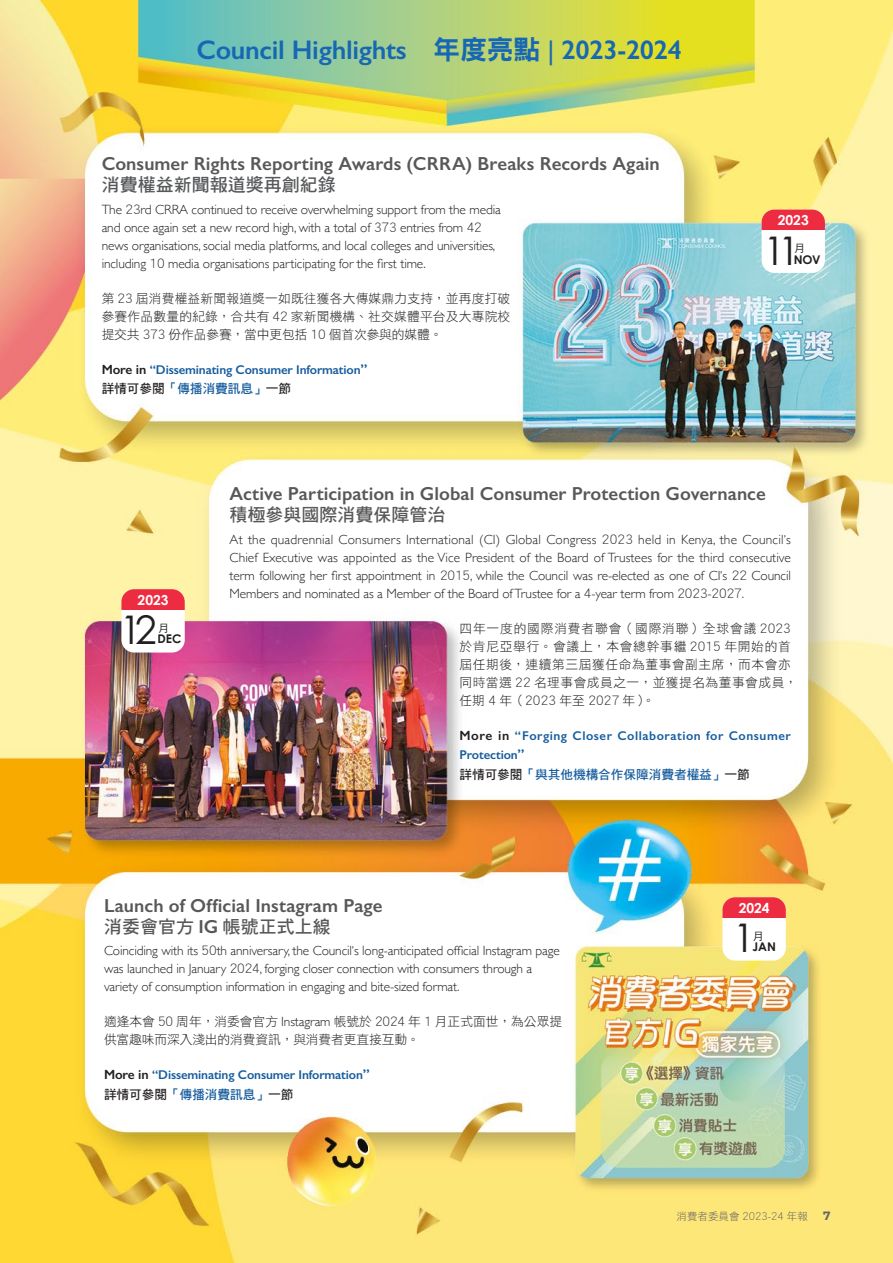
<style>
.page{position:relative;width:893px;height:1263px;background:#fff}
.page>*{position:absolute;margin:0;border:0;box-sizing:border-box;transform-origin:0 0}
.t1{font:39.45px "Century Gothic Pro";color:#231f20}
.A1_Chart_Head_12pt_Medium{font:600 27px "Gill Sans";letter-spacing:-.01em;color:#1768b4}
.Title_Lv1{font:600 18.9px "Gill Sans";letter-spacing:.005em;color:#57585a}
.Title_Lv1-2{font:18px "DF Hei HK W7";color:#57585a}
.t2{font:700 13.8px "Century Gothic Pro";color:#fff}
.Body_8_5pt{font:300 13.35px/18px "Gill Sans";letter-spacing:-.01em;color:#231f20}
.Body_8_5pt-2{font:12.75px/18px "DF Hei HK W3";letter-spacing:.045em;color:#231f20}
.Body_8_5pt-3{font:12.75px/18px "DF Hei HK W3";letter-spacing:.015em;color:#231f20;text-align:justify}
.Body_8_5pt_BOLD_no_space_after{font:600 12.75px "Gill Sans";letter-spacing:-.01em;color:#175d9e}
.Body_8_5pt-4{font:12.75px/18px "DF Hei HK W3";letter-spacing:-.01em;color:#231f20}
.Body_8_5pt_BOLD_no_space_after-2{font:600 12.75px/19.5px "Gill Sans";letter-spacing:.04em;color:#175d9e}
.Body_8_5pt_BOLD_no_space_after-3{font:12.75px "DF Hei HK W7";letter-spacing:-.01em;color:#175d9e}
.t3{font:700 12px "Century Gothic Pro";color:#231f20}
.t4{font:700 12px "Montserrat";color:#636366}
.t5{font:10.5px "DF Hei HK W3";color:#636366}
.t6{font:10.5px "DF Hei HK W5";color:#231f20}
.s1{font-family:"DF Hei HK W9";font-weight:400}
.s2{font-weight:400}
.s3{font-family:"DF Hei HK W3";font-weight:400;font-size:12.75px}
.s4{font-size:13.35px;color:#231f20}
.s5{font-size:14.1px}
.s6{color:#231f20}
.s7{font-size:12.75px}
.s8{font-family:"Gill Sans";font-weight:600;font-size:18.9px}
.s9{font-family:"Gill Sans";font-weight:300;font-size:13.35px}
.s10{font-family:"Gill Sans";font-weight:300;font-size:10.95px}
</style>
<div class="page">
<img style="left:0;top:0;width:893px;height:1263px">
<div style="left:762px;top:210px;width:63px;height:63px;background:#fff;border-radius:13px"></div>
<div style="left:762px;top:210px;width:63px;height:20px;background:#ed2c42"></div>
<div style="left:121px;top:589px;width:64px;height:63px;background:#fff;border-radius:13px"></div>
<div style="left:121px;top:589px;width:64px;height:21px;background:#ed2c42"></div>
<div style="left:722px;top:897px;width:64px;height:63px;background:#fff;border-radius:13px"></div>
<div style="left:722px;top:897px;width:64px;height:21px;background:#ed2c42"></div>
<h1 class="A1_Chart_Head_12pt_Medium" style="left:196px;top:33px;width:487px">Council Highlights <span class="s1">年度亮點</span> <span class="s2">|</span> 2023-2024</h1>
<h1 class="Title_Lv1" style="left:102px;top:153px;width:560px">Consumer Rights Reporting Awards (CRRA) Breaks Records Again</h1>
<h1 class="Title_Lv1-2" style="left:102px;top:175px;width:235px">消費權益新聞報道獎再創紀錄</h1>
<p class="Body_8_5pt" style="left:102px;top:200px;width:401px">The <span class="s3">23</span>rd CRRA continued to receive overwhelming support from the media and once again set a new record high, with a total of <span class="s3">373</span> entries from <span class="s3">42 </span>news organisations, social media platforms, and local colleges and universities, including <span class="s3">10</span> media organisations participating for the first time.</p>
<p class="Body_8_5pt-3" style="left:102px;top:289px;width:410px">第 23 屆消費權益新聞報道獎一如既往獲各大傳媒鼎力支持，並再度打破參賽作品數量的紀錄，合共有 42 家新聞機構、社交媒體平台及大專院校提交共 373 份作品參賽，當中更包括 10 個首次參與的媒體。</p>
<p class="Body_8_5pt_BOLD_no_space_after" style="left:102px;top:362px;width:267px"><span class="s4">More in</span> “Disseminating Consumer Information<span class="s5">”</span></p>
<p class="Body_8_5pt_BOLD_no_space_after-3" style="left:102px;top:382px;width:191px"><span class="s6">詳情可參閱</span>「傳播消費訊息」<span class="s6">一節</span></p>
<p class="t2" style="left:778px;top:212px;width:32px">2023</p>
<p class="t1" style="left:763px;top:226px;width:38px">11</p>
<p class="t6" style="left:795px;top:242px;width:12px">月</p>
<p class="t3" style="left:794px;top:252px;width:28px">NOV</p>
<p class="t2" style="left:138px;top:591px;width:32px">2023</p>
<p class="t1" style="left:120px;top:606px;width:38px">12</p>
<p class="t6" style="left:158px;top:622px;width:12px">月</p>
<p class="t3" style="left:158px;top:631px;width:25px">DEC</p>
<h1 class="Title_Lv1" style="left:230px;top:482px;width:538px">Active Participation in Global Consumer Protection Governance</h1>
<h1 class="Title_Lv1-2" style="left:230px;top:505px;width:218px">積極參與國際消費保障管治</h1>
<p class="Body_8_5pt" style="left:230px;top:530px;width:563px;text-align:justify">At the quadrennial Consumers International (CI) Global Congress <span class="s3">2023</span> held in Kenya, the Council<span class="s7">’</span>s Chief Executive was appointed as the Vice President of the Board of Trustees for the third consecutive term following her first appointment in <span class="s3">2015</span>, while the Council was re-elected as one of CI<span class="s7">’</span>s <span class="s3">22</span> Council Members and nominated as a Member of the Board of Trustee for a <span class="s3">4</span>-year term from <span class="s3">2023</span>-<span class="s3">2027</span>.</p>
<p class="Body_8_5pt-2" style="left:459px;top:619px;width:339px">四年一度的國際消費者聯會（國際消聯）全球會議 2023於肯尼亞舉行。會議上，本會總幹事繼 2015 年開始的首屆任期後，連續第三屆獲任命為董事會副主席，而本會亦同時當選 22 名理事會成員之一，並獲提名為董事會成員，任期 4 年（2023 年至 2027 年）。</p>
<p class="Body_8_5pt_BOLD_no_space_after-2" style="left:459px;top:725px;width:333px"><span class="s4">More in</span> “Forging Closer Collaboration for Consumer<br>Protection<span class="s5">”</span></p>
<p class="Body_8_5pt_BOLD_no_space_after-3" style="left:459px;top:767px;width:292px"><span class="s6">詳情可參閱</span>「與其他機構合作保障消費者權益」<span class="s6">一節</span></p>
<h1 class="Title_Lv1" style="left:104px;top:894px;width:280px">Launch of Official Instagram Page</h1>
<h1 class="Title_Lv1-2" style="left:104px;top:916px;width:228px">消委會官方 <span class="s8">IG</span> 帳號正式上線</h1>
<p class="Body_8_5pt" style="left:104px;top:941px;width:457px">Coinciding with its <span class="s3">50</span>th anniversary, the Council<span class="s7">’</span>s long-anticipated official Instagram page was launched in January <span class="s3">2024</span>, forging closer connection with consumers through a variety of consumption information in engaging and bite-sized format.</p>
<p class="Body_8_5pt-4" style="left:104px;top:1012px;width:460px">適逢本會 50 周年，消委會官方 <span class="s9">Instagram</span> 帳號於 2024 年 1 月正式面世，為公眾提供富趣味而深入淺出的消費資訊，與消費者更直接互動。</p>
<p class="Body_8_5pt_BOLD_no_space_after" style="left:104px;top:1067px;width:267px"><span class="s4">More in</span> “Disseminating Consumer Information<span class="s5">”</span></p>
<p class="Body_8_5pt_BOLD_no_space_after-3" style="left:104px;top:1087px;width:191px"><span class="s6">詳情可參閱</span>「傳播消費訊息」<span class="s6">一節</span></p>
<p class="t2" style="left:739px;top:899px;width:32px">2024</p>
<p class="t1" style="left:733px;top:914px;width:23px">1</p>
<p class="t6" style="left:753px;top:930px;width:12px">月</p>
<p class="t3" style="left:752px;top:939px;width:25px">JAN</p>
<p class="t5" style="left:676px;top:1210px;width:133px">消費者委員會 2023<span class="s10">-</span>24 年報</p>
<p class="t4" style="left:823px;top:1207px;width:9px">7</p>
</div>
